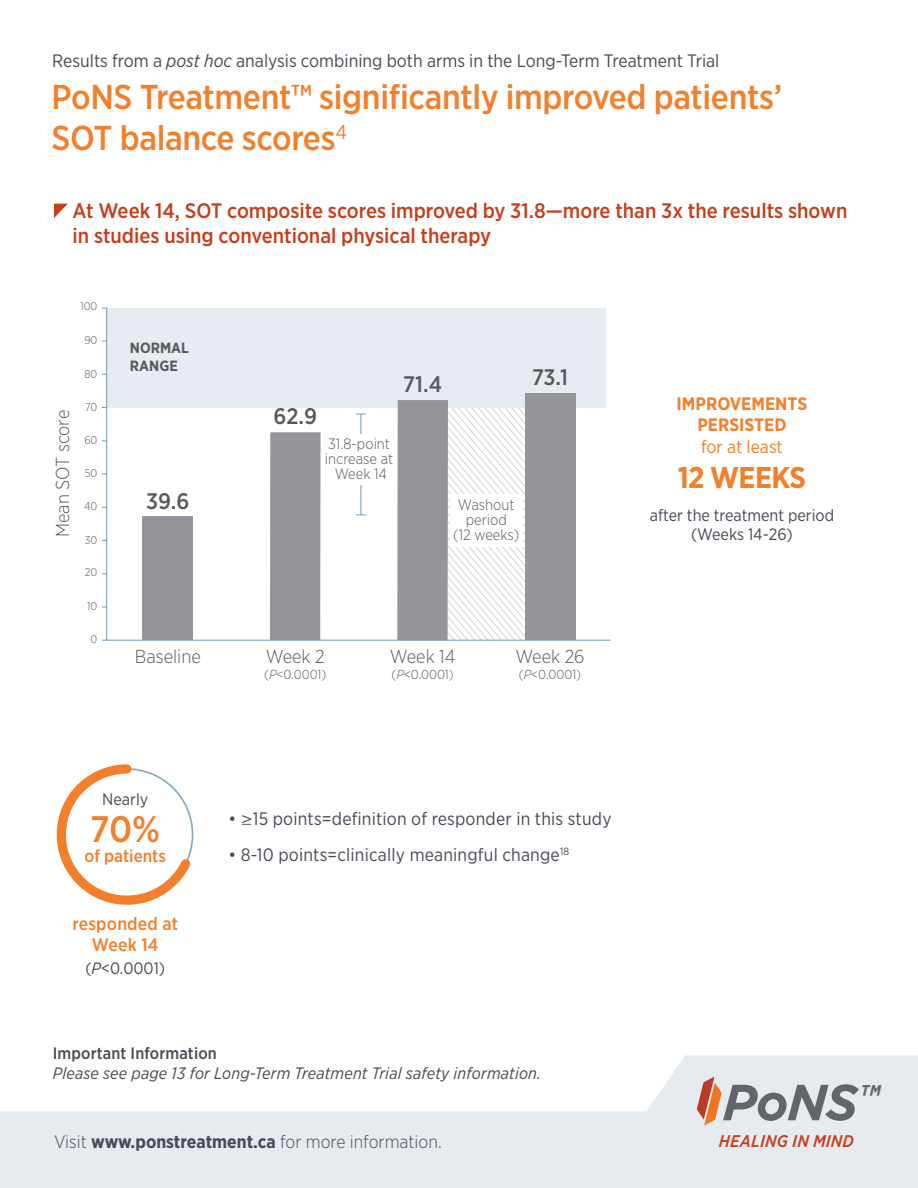
<style>
.page{position:relative;width:918px;height:1188px;background:#fff}
.page>*{position:absolute;margin:0;border:0;box-sizing:border-box;transform-origin:0 0}
.t1{font:500 36.9px "Gotham Narrow";color:#f47f2a}
.t2{font:500 34.5px "Gotham Narrow";letter-spacing:-.01em;color:#f47f2a}
.t3{font:italic 700 34.2px "Gotham Narrow";color:#63656a}
.t4{font:700 30px "Gotham Narrow";letter-spacing:-.02em;color:#f47f2a}
.t5{font:500 22.5px "Gotham Narrow";letter-spacing:-.005em;color:#58595b}
.t6{font:500 21px/25.2px "Gotham Narrow";color:#c63e1c}
.t7{font:300 18.75px "Gotham Narrow";color:#58595b}
.t8{font:18px "Gotham Narrow";letter-spacing:.01em;color:#464b54}
.t9{font:300 18px "Gotham Narrow";color:#464b54}
.t10{font:700 18px/21.6px "Gotham Narrow";color:#f47f2a;text-align:center}
.t11{font:500 18px/21.6px "Gotham Narrow";letter-spacing:.01em;color:#f47f2a;text-align:center}
.t12{font:500 17.4px "Gotham Narrow";color:#f47f2a}
.t13{font:italic 500 16.95px "Gotham Narrow";letter-spacing:.015em;color:#c63e1c}
.t14{font:italic 16.5px "Gotham Narrow";letter-spacing:.01em;color:#464b54}
.t15{font:16.5px "Gotham Narrow";color:#464b54}
.t16{font:500 16.5px "Gotham Narrow";letter-spacing:.01em;color:#464b54}
.t17{font:300 15px/15px "Gotham Narrow";color:#58595b;text-align:center}
.t18{font:700 14.85px/17.9px "Gotham Narrow";color:#58595b}
.t19{font:300 13.2px "Gotham Narrow";color:#595a5c}
.t20{font:300 11.25px "Gotham Narrow";color:#58595b}
.s1{font-style:italic}
.s2{font-weight:400}
.s3{font-family:"Avenir Next"}
.s4{font-weight:700}
</style>
<div class="page">
<svg style="left:0;top:1055px;width:918px;height:133px;fill:#e6ebf0"></svg>
<svg style="left:697px;top:1077px;width:162px;height:49px;background:#bdb6b6"></svg>
<svg style="left:54px;top:204px;width:14px;height:14px"></svg>
<svg style="left:101px;top:307px;width:510px;height:334px"></svg>
<div style="left:270px;top:432px;width:51px;height:208px;background:#939598"></div>
<hr style="left:360px;top:414px;width:1px;height:101px;background:#7199b2">
<div style="left:356px;top:434px;width:10px;height:50px;background:#fff"></div>
<svg style="left:56px;top:764px;width:138px;height:141px"></svg>
<p class="t8" style="left:52px;top:49px;width:669px">Results from a <span class="s1">post hoc</span> analysis combining both arms in the Long-Term Treatment Trial</p>
<p class="t2" style="left:52px;top:75px;width:732px">PoNS Treatment™ significantly improved patients’</p>
<p class="t2" style="left:52px;top:116px;width:297px">SOT balance scores<sup>4</sup></p>
<p class="t6" style="left:73px;top:198px;width:776px">At Week 14, SOT composite scores improved by 31.8—more than 3x the results shown in studies using conventional physical therapy</p>
<p class="t7" style="left:51px;top:537px;width:129px;rotate:-90deg">Mean SOT score</p>
<p class="t20" style="left:80px;top:300px;width:18px">100</p>
<p class="t20" style="left:84px;top:333px;width:15px">90</p>
<p class="t20" style="left:85px;top:367px;width:14px">80</p>
<p class="t20" style="left:85px;top:400px;width:14px">70</p>
<p class="t20" style="left:84px;top:434px;width:15px">60</p>
<p class="t20" style="left:85px;top:466px;width:14px">50</p>
<p class="t20" style="left:84px;top:499px;width:15px">40</p>
<p class="t20" style="left:85px;top:533px;width:14px">30</p>
<p class="t20" style="left:85px;top:566px;width:14px">20</p>
<p class="t20" style="left:87px;top:599px;width:12px">10</p>
<p class="t20" style="left:91px;top:632px;width:8px">0</p>
<p class="t18" style="left:130px;top:339px;width:61px">NORMAL<br>RANGE</p>
<p class="t5" style="left:146px;top:486px;width:45px">39.6</p>
<p class="t7" style="left:135px;top:645px;width:68px">Baseline</p>
<p class="t5" style="left:274px;top:402px;width:45px">62.9</p>
<p class="t17" style="left:325px;top:436px;width:70px">31.8-point increase at<br>Week 14</p>
<p class="t5" style="left:403px;top:370px;width:40px">71.4</p>
<p class="t17" style="left:453px;top:497px;width:68px">Washout period<br>(12 weeks)</p>
<p class="t5" style="left:532px;top:363px;width:38px">73.1</p>
<p class="t7" style="left:266px;top:645px;width:60px">Week 2</p>
<p class="t7" style="left:390px;top:645px;width:67px">Week 14</p>
<p class="t7" style="left:515px;top:645px;width:71px">Week 26</p>
<p class="t19" style="left:264px;top:666px;width:64px">(<span class="s1">P</span>&lt;0.0001)</p>
<p class="t19" style="left:392px;top:666px;width:64px">(<span class="s1">P</span>&lt;0.0001)</p>
<p class="t19" style="left:519px;top:666px;width:64px">(<span class="s1">P</span>&lt;0.0001)</p>
<p class="t10" style="left:677px;top:393px;width:132px">IMPROVEMENTS<br>PERSISTED<br><span class="s2">for at least</span></p>
<p class="t4" style="left:678px;top:458px;width:130px">12 WEEKS</p>
<p class="t15" style="left:650px;top:505px;width:186px">after the treatment period</p>
<p class="t15" style="left:691px;top:524px;width:103px">(Weeks 14-26)</p>
<p class="t15" style="left:102px;top:789px;width:48px">Nearly</p>
<p class="t1" style="left:90px;top:806px;width:71px">70%</p>
<p class="t12" style="left:84px;top:845px;width:83px">of patients</p>
<p class="t11" style="left:72px;top:912px;width:107px">responded at<br>Week 14</p>
<p class="t15" style="left:85px;top:958px;width:81px">(<span class="s1">P</span>&lt;0.0001)</p>
<p class="t8" style="left:228px;top:808px;width:385px">• <span class="s3">≥</span>15 points=definition of responder in this study</p>
<p class="t8" style="left:228px;top:843px;width:342px">• 8-10 points=clinically meaningful change<sup>18</sup></p>
<p class="t16" style="left:53px;top:1043px;width:166px">Important Information</p>
<p class="t14" style="left:53px;top:1063px;width:490px">Please see page 13 for Long-Term Treatment Trial safety information.</p>
<p class="t3" style="left:859px;top:1075px;width:22px">™</p>
<p class="t9" style="left:54px;top:1130px;width:389px">Visit <span class="s4">www.ponstreatment.ca</span> for more information.</p>
<p class="t13" style="left:719px;top:1131px;width:137px">HEALING IN MIND</p>
</div>
